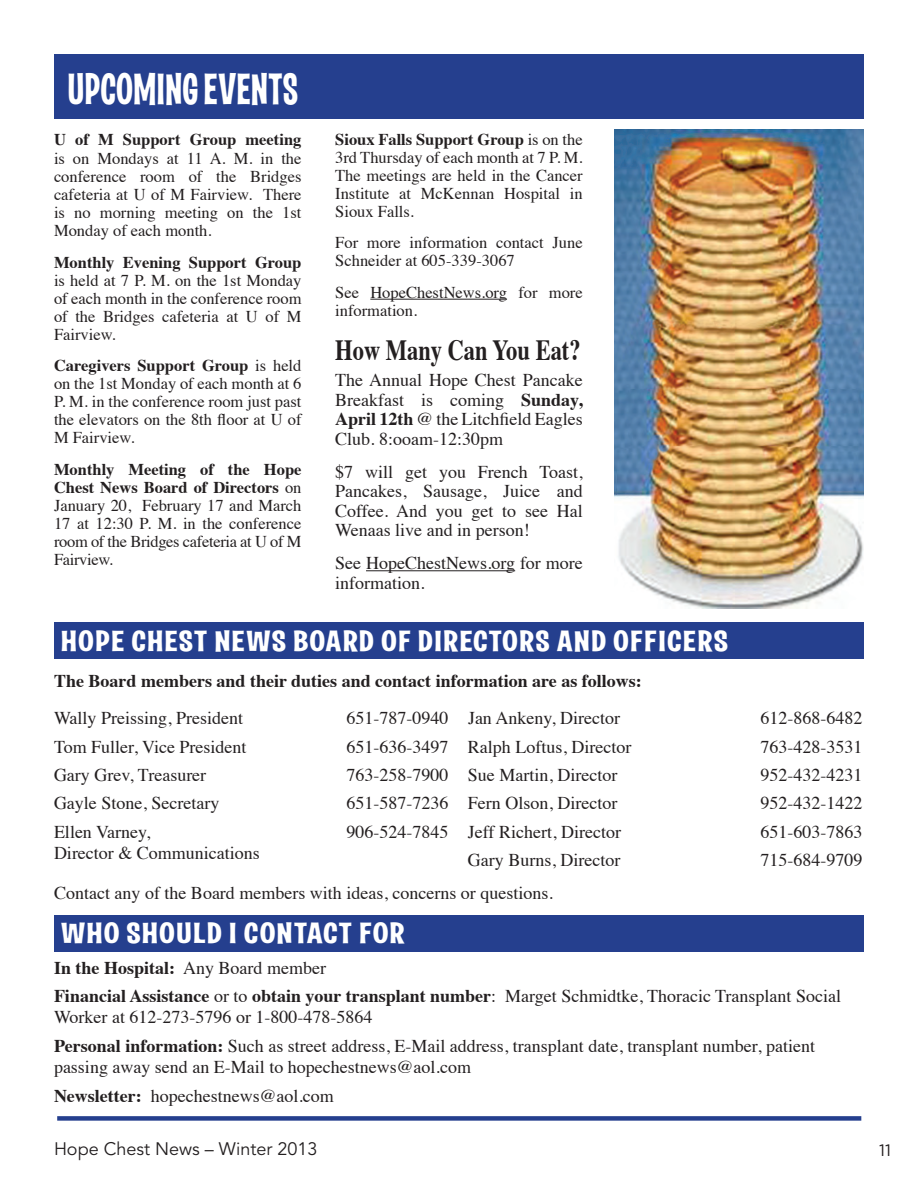
<style>
.page{position:relative;width:918px;height:1188px;background:#fff}
.page>*{position:absolute;margin:0;border:0;box-sizing:border-box;transform-origin:0 0}
.t1{font:45px "Las Vegas Jackpot";color:#fff}
.t2{font:30px "Las Vegas Jackpot";letter-spacing:.025em;color:#fff;scale:1.4 1}
.t3{font:700 29.25px "Times";color:#231f20;scale:.77 1}
.t4{font:18px/19.5px "Times";color:#231f20}
.t5{font:700 18px/28.3px "Times";color:#231f20}
.t6{font:18px "Avenir LT Std";color:#231f20}
.t7{font:16.5px/18px "Times";color:#231f20;text-align:justify}
.t8{font:700 16.5px "Times";color:#231f20}
.t9{font:16.5px "Gotham";color:#231f20}
.s1{font-weight:700}
.s2{font-weight:400}
</style>
<div class="page">
<div style="left:57px;top:1116px;width:804px;height:5px;background:#253f8e"></div>
<div style="left:54px;top:622px;width:810px;height:37px;background:#253f8e"></div>
<div style="left:54px;top:915px;width:810px;height:36px;background:#253f8e"></div>
<div style="left:54px;top:54px;width:810px;height:64px;background:#253f8e"></div>
<hr style="left:370px;top:299px;width:137px;height:1px;background:#231f20">
<hr style="left:366px;top:570px;width:149px;height:1px;background:#231f20">
<img style="left:614px;top:129px;width:250px;height:480px">
<h1 class="t1" style="left:68px;top:64px;width:185px">UPCOMING EVENTS</h1>
<p class="t8" style="left:54px;top:124px;width:249px">U of M Support Group meeting</p>
<p class="t7" style="left:54px;top:148px;width:249px">is on Mondays at 11 A. M. in the conference room of the Bridges cafeteria at U of M Fairview. There is no morning meeting on the 1st Monday of each month.</p>
<p class="t8" style="left:54px;top:247px;width:249px">Monthly Evening Support Group</p>
<p class="t7" style="left:54px;top:270px;width:249px">is held at 7 P. M. on the 1st Monday of each month in the conference room of the Bridges cafeteria at U of M Fairview.</p>
<p class="t7" style="left:54px;top:355px;width:249px"><span class="s1">Caregivers Support Group</span> is held on the 1st Monday of each month at 6<br>P. M. in the conference room just past the elevators on the 8th floor at U of M Fairview.</p>
<p class="t7" style="left:54px;top:459px;width:249px"><span class="s1">Monthly Meeting of the Hope Chest News Board of Directors</span> on January 20, February 17 and March 17 at 12:30 P. M. in the conference room of the Bridges cafeteria at U of M Fairview.</p>
<p class="t7" style="left:335px;top:129px;width:249px"><span class="s1">Sioux Falls Support Group</span> is on the 3rd Thursday of each month at 7 P. M.<br>The meetings are held in the Cancer Institute at McKennan Hospital in Sioux Falls.</p>
<p class="t7" style="left:335px;top:232px;width:249px">For more information contact June<br>Schneider at 605-339-3067</p>
<p class="t7" style="left:335px;top:282px;width:249px">See HopeChestNews.org for more information.</p>
<h3 class="t3" style="left:335px;top:322px;width:320px">How Many Can You Eat?</h3>
<p class="t4" style="left:335px;top:369px;width:249px;text-align:justify">The Annual Hope Chest Pancake Breakfast is coming <span class="s1">Sunday, April 12th</span> @ the Litchfield Eagles Club. 8:ooam-12:30pm</p>
<p class="t4" style="left:335px;top:461px;width:249px;text-align:justify">$7 will get you French Toast, Pancakes, Sausage, Juice and Coffee. And you get to see Hal Wenaas live and in person!</p>
<p class="t4" style="left:335px;top:552px;width:249px">See HopeChestNews.org for more information.</p>
<h2 class="t2" style="left:61px;top:624px;width:74px">HOPE CHEST</h2>
<h2 class="t2" style="left:214px;top:624px;width:26px">NEWS</h2>
<h2 class="t2" style="left:293px;top:624px;width:131px">BOARDOF DIRECTO</h2>
<h2 class="t2" style="left:519px;top:624px;width:40px">RSAND</h2>
<h2 class="t2" style="left:613px;top:624px;width:83px">OFFICERS</h2>
<p class="t5" style="left:54px;top:665px;width:589px">The Board members and their duties and contact information are as follows:</p>
<p class="t4" style="left:54px;top:707px;width:191px">Wally Preissing, President</p>
<p class="t4" style="left:347px;top:707px;width:103px">651-787-0940</p>
<p class="t4" style="left:54px;top:735px;width:194px">Tom Fuller, Vice President</p>
<p class="t4" style="left:347px;top:735px;width:103px">651-636-3497</p>
<p class="t4" style="left:54px;top:764px;width:154px">Gary Grev, Treasurer</p>
<p class="t4" style="left:347px;top:764px;width:103px">763-258-7900</p>
<p class="t4" style="left:54px;top:792px;width:167px">Gayle Stone, Secretary</p>
<p class="t4" style="left:347px;top:792px;width:103px">651-587-7236</p>
<p class="t4" style="left:54px;top:820px;width:98px">Ellen Varney,</p>
<p class="t4" style="left:347px;top:820px;width:103px">906-524-7845</p>
<p class="t4" style="left:54px;top:842px;width:207px">Director &amp; Communications</p>
<p class="t4" style="left:468px;top:707px;width:154px">Jan Ankeny, Director</p>
<p class="t4" style="left:760px;top:707px;width:103px">612-868-6482</p>
<p class="t4" style="left:468px;top:735px;width:165px">Ralph Loftus, Director</p>
<p class="t4" style="left:760px;top:735px;width:103px">763-428-3531</p>
<p class="t4" style="left:468px;top:764px;width:151px">Sue Martin, Director</p>
<p class="t4" style="left:760px;top:764px;width:103px">952-432-4231</p>
<p class="t4" style="left:468px;top:792px;width:151px">Fern Olson, Director</p>
<p class="t4" style="left:760px;top:792px;width:103px">952-432-1422</p>
<p class="t4" style="left:468px;top:820px;width:155px">Jeff Richert, Director</p>
<p class="t4" style="left:760px;top:820px;width:103px">651-603-7863</p>
<p class="t4" style="left:468px;top:849px;width:154px">Gary Burns, Director</p>
<p class="t4" style="left:760px;top:849px;width:103px">715-684-9709</p>
<p class="t4" style="left:54px;top:882px;width:500px">Contact any of the Board members with ideas, concerns or questions.</p>
<h2 class="t2" style="left:61px;top:917px;width:71px">WHO SHOULD</h2>
<h2 class="t2" style="left:229px;top:917px;width:34px">I CONTACT</h2>
<h2 class="t2" style="left:359px;top:917px;width:31px">FOR</h2>
<p class="t5" style="left:54px;top:951px;width:789px">In the Hospital: <span class="s2">Any Board member<br></span>Financial Assistance <span class="s2">or to</span> obtain your transplant number<span class="s2">: Marget Schmidtke, Thoracic Transplant Social</span></p>
<p class="t4" style="left:54px;top:1002px;width:763px;line-height:28.3px">Worker at 612-273-5796 or 1-800-478-5864<br><span class="s1">Personal information:</span> Such as street address, E-Mail address, transplant date, transplant number, patient</p>
<p class="t4" style="left:54px;top:1052px;width:419px;line-height:28.3px">passing away send an E-Mail to hopechestnews@aol.com<br><span class="s1">Newsletter:</span> hopechestnews@aol.com</p>
<p class="t6" style="left:54px;top:1138px;width:265px">Hope Chest News – Winter 2013</p>
<p class="t9" style="left:879px;top:1141px;width:13px">11</p>
</div>
